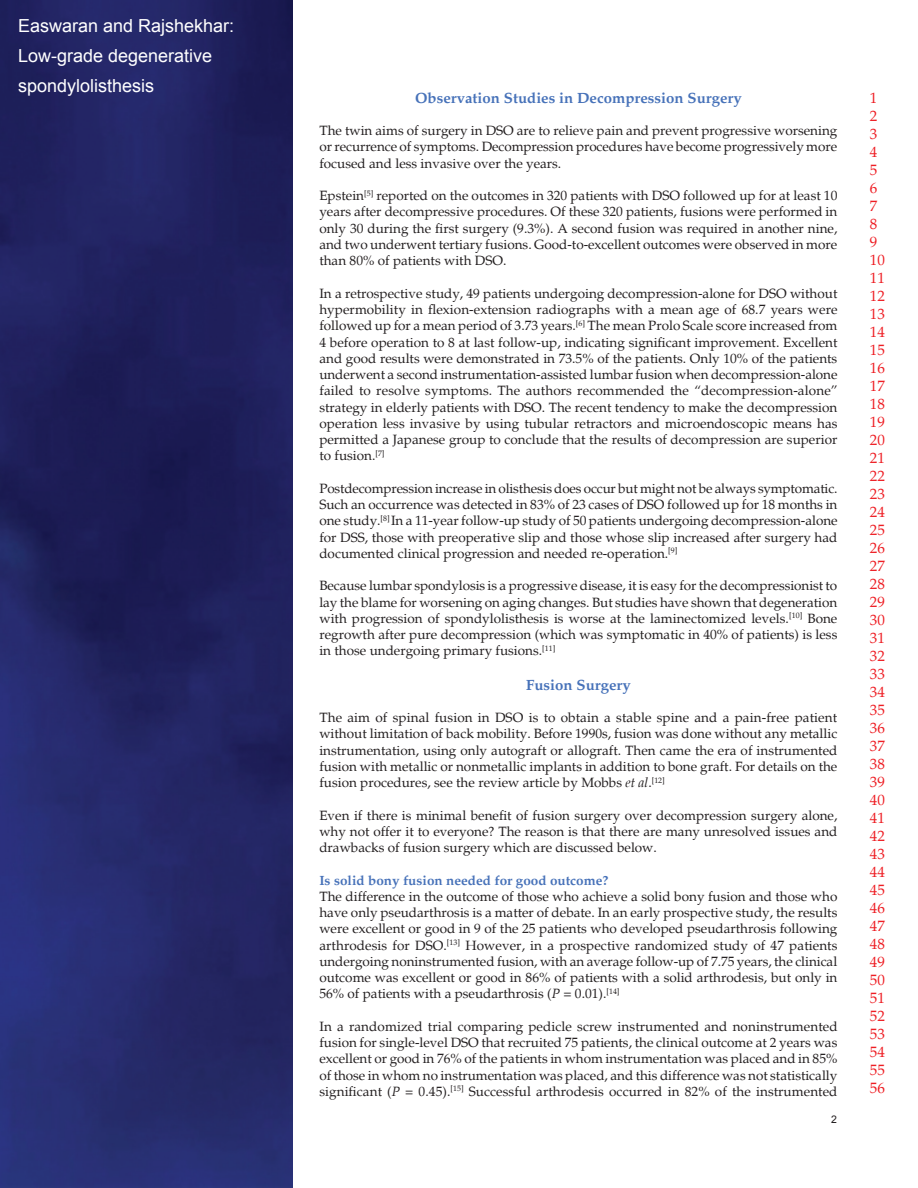
<style>
.page{position:relative;width:918px;height:1188px;background:#fff}
.page>*{position:absolute;margin:0;border:0;box-sizing:border-box;transform-origin:0 0}
.t1{font:18px/30px "Arial";color:#fff}
.t2{font:15px/18px "Palatino";color:#ee1d23}
.t3{font:700 15px "Palatino";color:#4772b9}
.TX{font:13.5px/16.2px "Palatino";color:#231f20;text-align:justify}
.t4{font:700 13.5px "Palatino";color:#4772b9}
.t5{font:10.5px "Arial";color:#231f20}
.s1{font-style:italic}
</style>
<div class="page">
<img style="left:0;top:0;width:292px;height:1188px">
<h1 class="t1" style="left:18px;top:11px;width:218px">Easwaran and Rajshekhar:<br>Low-grade degenerative spondylolisthesis</h1>
<h1 class="t3" style="left:415px;top:89px;width:328px">Observation Studies in Decompression Surgery</h1>
<p class="TX" style="left:319px;top:123px;width:520px">The twin aims of surgery in DSO are to relieve pain and prevent progressive worsening or recurrence of symptoms. Decompression procedures have become progressively more focused and less invasive over the years.</p>
<p class="TX" style="left:319px;top:188px;width:520px">Epstein<sup>[5]</sup> reported on the outcomes in 320 patients with DSO followed up for at least 10 years after decompressive procedures. Of these 320 patients, fusions were performed in only 30 during the first surgery (9.3%). A second fusion was required in another nine, and two underwent tertiary fusions. Good-to-excellent outcomes were observed in more than 80% of patients with DSO.</p>
<p class="TX" style="left:319px;top:285px;width:520px">In a retrospective study, 49 patients undergoing decompression-alone for DSO without hypermobility in flexion-extension radiographs with a mean age of 68.7 years were followed up for a mean period of 3.73 years.<sup>[6]</sup> The mean Prolo Scale score increased from 4 before operation to 8 at last follow-up, indicating significant improvement. Excellent and good results were demonstrated in 73.5% of the patients. Only 10% of the patients underwent a second instrumentation-assisted lumbar fusion when decompression-alone failed to resolve symptoms. The authors recommended the “decompression-alone” strategy in elderly patients with DSO. The recent tendency to make the decompression operation less invasive by using tubular retractors and microendoscopic means has permitted a Japanese group to conclude that the results of decompression are superior to fusion.<sup>[7]</sup></p>
<p class="TX" style="left:319px;top:480px;width:520px">Postdecompression increase in olisthesis does occur but might not be always symptomatic.<br>Such an occurrence was detected in 83% of 23 cases of DSO followed up for 18 months in one study.<sup>[8]</sup> In a 11-year follow-up study of 50 patients undergoing decompression-alone for DSS, those with preoperative slip and those whose slip increased after surgery had documented clinical progression and needed re-operation.<sup>[9]</sup></p>
<p class="TX" style="left:319px;top:578px;width:520px">Because lumbar spondylosis is a progressive disease, it is easy for the decompressionist to lay the blame for worsening on aging changes. But studies have shown that degeneration with progression of spondylolisthesis is worse at the laminectomized levels.<sup>[10]</sup> Bone regrowth after pure decompression (which was symptomatic in 40% of patients) is less in those undergoing primary fusions.<sup>[11]</sup></p>
<h1 class="t3" style="left:526px;top:676px;width:106px">Fusion Surgery</h1>
<p class="TX" style="left:319px;top:710px;width:520px">The aim of spinal fusion in DSO is to obtain a stable spine and a pain-free patient without limitation of back mobility. Before 1990s, fusion was done without any metallic instrumentation, using only autograft or allograft. Then came the era of instrumented fusion with metallic or nonmetallic implants in addition to bone graft. For details on the fusion procedures, see the review article by Mobbs <span class="s1">et al</span>.<sup>[12]</sup></p>
<p class="TX" style="left:319px;top:807px;width:520px">Even if there is minimal benefit of fusion surgery over decompression surgery alone, why not offer it to everyone? The reason is that there are many unresolved issues and drawbacks of fusion surgery which are discussed below.</p>
<h2 class="t4" style="left:319px;top:872px;width:291px">Is solid bony fusion needed for good outcome?</h2>
<p class="TX" style="left:319px;top:889px;width:520px">The difference in the outcome of those who achieve a solid bony fusion and those who have only pseudarthrosis is a matter of debate. In an early prospective study, the results were excellent or good in 9 of the 25 patients who developed pseudarthrosis following arthrodesis for DSO.<sup>[13]</sup> However, in a prospective randomized study of 47 patients undergoing noninstrumented fusion, with an average follow-up of 7.75 years, the clinical outcome was excellent or good in 86% of patients with a solid arthrodesis, but only in 56% of patients with a pseudarthrosis (<span class="s1">P</span> = 0.01).<sup>[14]</sup></p>
<p class="TX" style="left:319px;top:1019px;width:520px">In a randomized trial comparing pedicle screw instrumented and noninstrumented fusion for single-level DSO that recruited 75 patients, the clinical outcome at 2 years was excellent or good in 76% of the patients in whom instrumentation was placed and in 85% of those in whom no instrumentation was placed, and this difference was not statistically significant (<span class="s1">P</span> = 0.45).<sup>[15]</sup> Successful arthrodesis occurred in 82% of the instrumented</p>
<p class="t5" style="left:831px;top:1112px;width:7px">2</p>
<p class="t2" style="left:870px;top:89px;width:16px">1<br>2<br>3<br>4<br>5<br>6<br>7<br>8<br>9<br>10<br>11<br>12<br>13<br>14<br>15<br>16<br>17<br>18<br>19<br>20<br>21<br>22<br>23<br>24<br>25<br>26<br>27<br>28<br>29<br>30<br>31<br>32<br>33<br>34<br>35<br>36<br>37<br>38<br>39<br>40<br>41<br>42<br>43<br>44<br>45<br>46<br>47<br>48<br>49<br>50<br>51<br>52<br>53<br>54<br>55<br>56</p>
</div>
